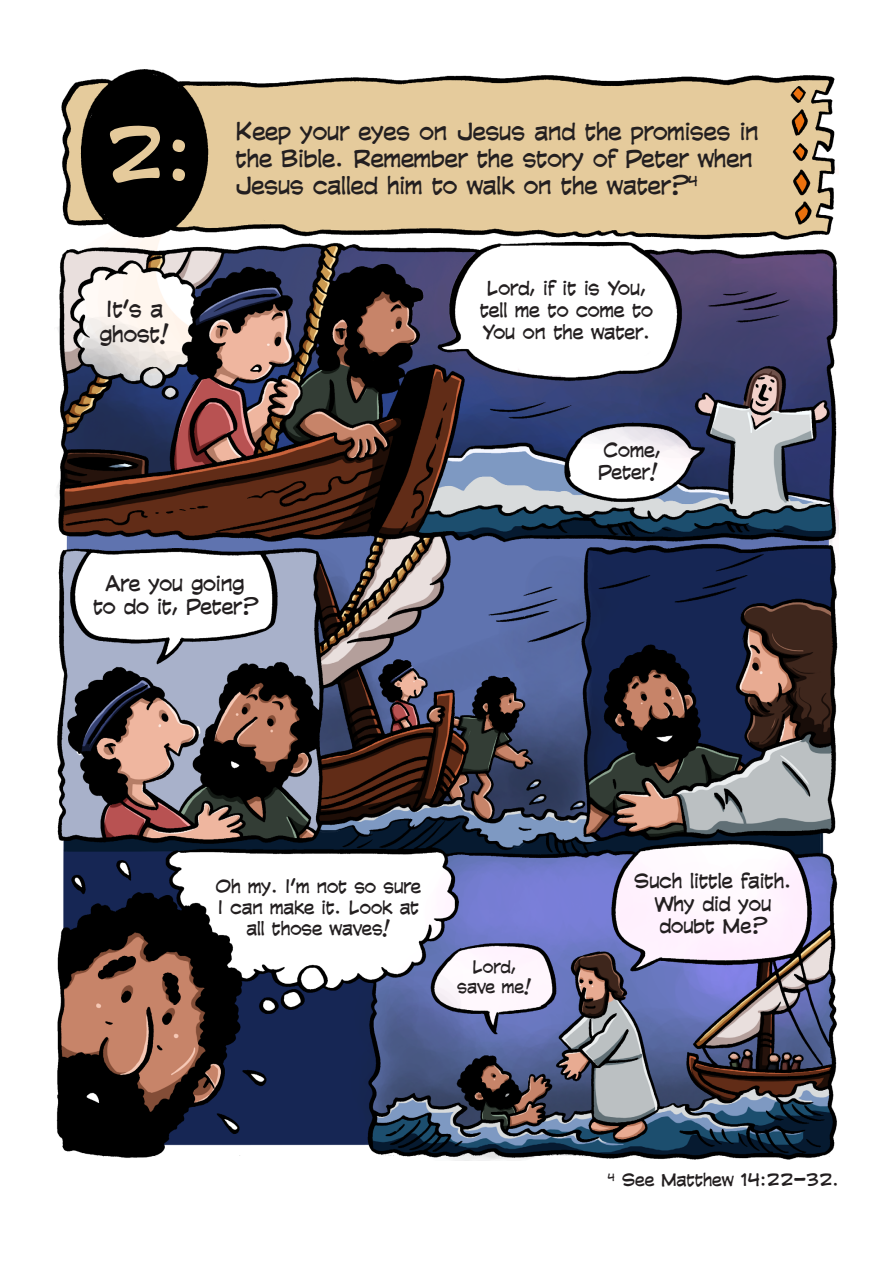
<style>
.page{position:relative;width:893px;height:1263px;background:#fff}
.page>*{position:absolute;margin:0;border:0;box-sizing:border-box;transform-origin:0 0}
.No_Spacing{font:74.25px "CC Comicrazy";color:#e5ca9b}
.No_Spacing-2{font:22.5px/27px "CC Comicrazy";color:#231f20}
.No_Spacing-3{font:20.85px/25px "CC Comicrazy";color:#231f20}
.No_Spacing-4{font:19.95px/23.9px "CC Comicrazy";color:#231f20;text-align:center}
.No_Spacing-5{font:18.9px/22.8px "CC Comicrazy";color:#231f20;text-align:center}
.No_Spacing-6{font:18.45px/22px "CC Comicrazy";color:#231f20;text-align:center}
.No_Spacing-7{font:17.55px/21px "CC Comicrazy";color:#231f20;text-align:center}
.No_Spacing-8{font:16.5px/19.8px "CC Comicrazy";color:#231f20;text-align:center}
</style>
<div class="page">
<img style="left:56px;top:69px;width:783px;height:1091px">
<p class="No_Spacing" style="left:105px;top:107px;width:91px">2:</p>
<p class="No_Spacing-3" style="left:100px;top:296px;width:71px">It’s a ghost!</p>
<p class="No_Spacing-2" style="left:236px;top:117px;width:525px">Keep your eyes on Jesus and the promises in the Bible. Remember the story of Peter when</p>
<p class="No_Spacing-2" style="left:236px;top:171px;width:464px">Jesus called him to walk on the water?<sup>4</sup></p>
<p class="No_Spacing-6" style="left:480px;top:276px;width:175px">Lord, if it is You, tell me to come to<br>You on the water.</p>
<p class="No_Spacing-6" style="left:599px;top:439px;width:64px;text-align:left">Come,<br>Peter!</p>
<p class="No_Spacing-4" style="left:93px;top:571px;width:166px">Are you going to do it, Peter?</p>
<p class="No_Spacing-7" style="left:216px;top:876px;width:207px">Oh my. I’m not so sure<br>I can make it. Look at all those waves!</p>
<p class="No_Spacing-8" style="left:457px;top:957px;width:76px">Lord, save me!</p>
<p class="No_Spacing-5" style="left:634px;top:869px;width:159px">Such little faith.<br>Why did you doubt Me?</p>
<p class="No_Spacing-8" style="left:607px;top:1170px;width:233px"><sup>4</sup> See Matthew 14:22–32.</p>
</div>
